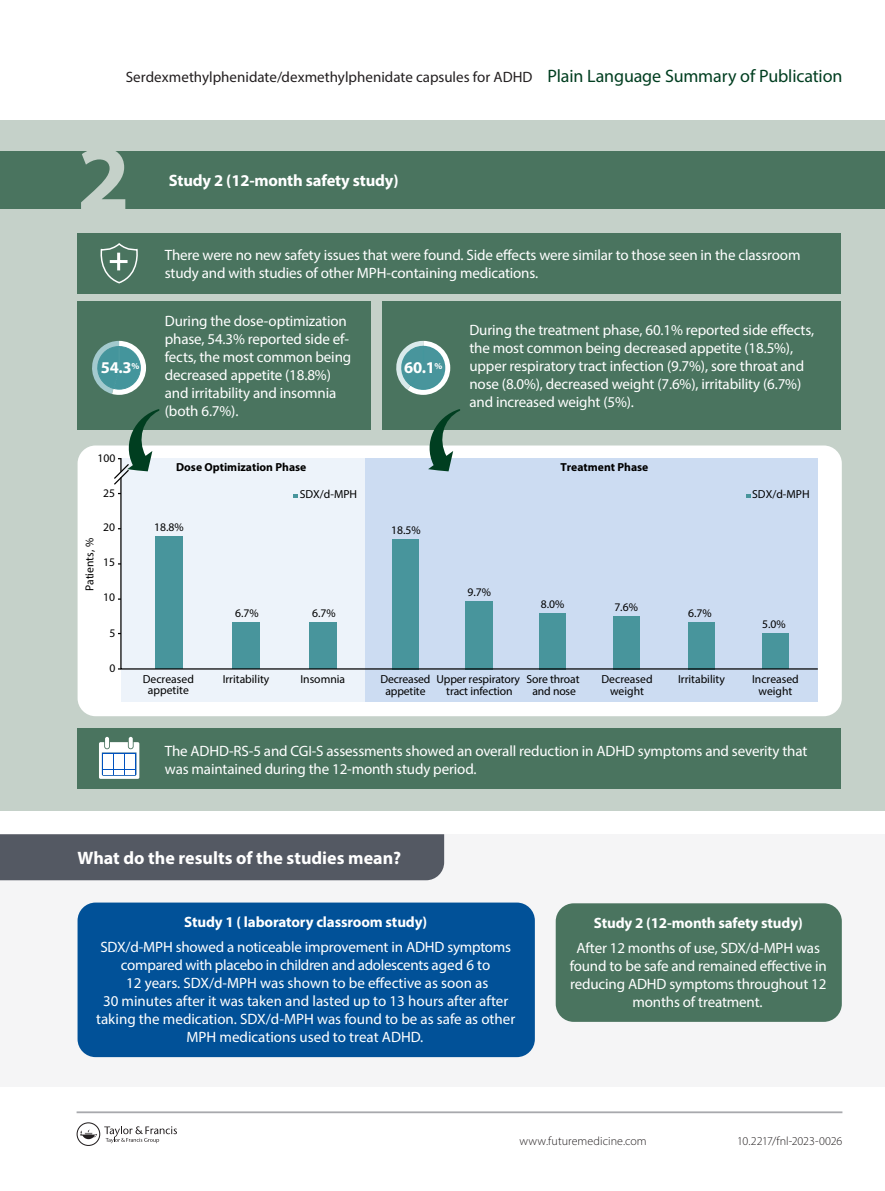
<style>
.page{position:relative;width:885px;height:1191px;background:#fff}
.page>*{position:absolute;margin:0;border:0;box-sizing:border-box;transform-origin:0 0}
.t1{font:700 96px "Myriad Pro";color:#c5d1c9}
.PLSP_subhead{font:700 18px "Myriad Pro";color:#fff}
.t2{font:700 16.5px "Myriad Pro";letter-spacing:-.01em;color:#fff}
.t3{font:15px/18px "Myriad Pro";letter-spacing:-.01em;color:#fff}
.t4{font:15px "Myriad Pro";color:#231f20}
.t5{font:700 15px "Myriad Pro";letter-spacing:-.01em;color:#fff}
.t6{font:300 12px "Myriad Pro";letter-spacing:.005em;color:#231f20}
.t7{font:11.7px/11.7px "Myriad Pro";color:#000;text-align:center}
.t8{font:700 11.7px "Myriad Pro";color:#000}
.s1{font-size:18px;color:#003e20}
</style>
<div class="page">
<svg style="left:77px;top:1122px;width:100px;height:24px"></svg>
<div style="left:0;top:834px;width:884px;height:253px;background:#f5f5f6"></div>
<div style="left:0;top:120px;width:884px;height:690px;background:#c5d1c9"></div>
<div style="left:78px;top:445px;width:763px;height:271px;background:#fff;border-radius:18px"></div>
<div style="left:324px;top:458px;width:493px;height:243px;background:#ccdcf2"></div>
<div style="left:121px;top:458px;width:243px;height:243px;background:#edf3fa"></div>
<svg style="left:120px;top:477px;width:698px;height:193px"></svg>
<svg style="left:293px;top:493px;width:5px;height:4px"></svg>
<svg style="left:745px;top:493px;width:5px;height:4px"></svg>
<div style="left:0;top:151px;width:884px;height:58px;background:#4a745f"></div>
<div style="left:77px;top:233px;width:763px;height:61px;background:#4a745f"></div>
<div style="left:77px;top:301px;width:293px;height:129px;background:#4a745f"></div>
<div style="left:381px;top:301px;width:459px;height:129px;background:#4a745f"></div>
<svg style="left:113px;top:409px;width:47px;height:76px"></svg>
<svg style="left:422px;top:409px;width:38px;height:62px"></svg>
<svg style="left:100px;top:243px;width:38px;height:41px"></svg>
<hr style="left:117px;top:253px;width:3px;height:17px;background:#fff">
<hr style="left:110px;top:260px;width:17px;height:3px;background:#fff">
<svg style="left:92px;top:341px;width:54px;height:54px"></svg>
<svg style="left:396px;top:341px;width:54px;height:54px"></svg>
<div style="left:77px;top:728px;width:763px;height:61px;background:#4a745f"></div>
<svg style="left:99px;top:742px;width:40px;height:37px"></svg>
<hr style="left:105px;top:737px;width:4px;height:11px;background:#fff;border-radius:2px">
<svg style="left:129px;top:737px;width:4px;height:11px"></svg>
<hr style="left:103px;top:754px;width:10px;height:4px;background:#fff">
<hr style="left:114px;top:754px;width:10px;height:4px;background:#fff">
<hr style="left:125px;top:754px;width:10px;height:4px;background:#fff">
<div style="left:103px;top:759px;width:10px;height:5px;background:#fff"></div>
<div style="left:114px;top:759px;width:10px;height:5px;background:#fff"></div>
<div style="left:125px;top:759px;width:10px;height:5px;background:#fff"></div>
<div style="left:103px;top:764px;width:10px;height:5px;background:#fff"></div>
<div style="left:114px;top:764px;width:10px;height:5px;background:#fff"></div>
<div style="left:125px;top:764px;width:10px;height:5px;background:#fff"></div>
<hr style="left:103px;top:770px;width:10px;height:4px;background:#fff">
<hr style="left:114px;top:770px;width:10px;height:4px;background:#fff">
<hr style="left:125px;top:770px;width:10px;height:4px;background:#fff">
<div style="left:77px;top:902px;width:458px;height:155px;background:#015198;border-radius:18px"></div>
<div style="left:555px;top:903px;width:286px;height:118px;background:#4a745f;border-radius:18px"></div>
<div style="left:0;top:834px;width:444px;height:46px;background:#545963"></div>
<hr style="left:77px;top:1111px;width:765px;height:2px;background:#a8a9ad">
<p class="t4" style="left:126px;top:67px;width:718px">Serdexmethylphenidate/dexmethylphenidate capsules for ADHD <span class="s1">Plain Language Summary of Publication</span></p>
<p class="t1" style="left:77px;top:116px;width:55px">2</p>
<p class="t2" style="left:169px;top:170px;width:231px">Study 2 (12-month safety study)</p>
<p class="t3" style="left:165px;top:246px;width:637px">There were no new safety issues that were found. Side effects were similar to those seen in the classroom study and with studies of other MPH-containing medications.</p>
<p class="t3" style="left:165px;top:312px;width:188px">During the dose-optimization phase, 54.3% reported side ef&shy;fects, the most common being decreased appetite (18.8%) and irritability and insomnia (both 6.7%).</p>
<p class="t3" style="left:469px;top:321px;width:346px">During the treatment phase, 60.1% reported side effects, the most common being decreased appetite (18.5%), upper respiratory tract infection (9.7%), sore throat and nose (8.0%), decreased weight (7.6%), irritability (6.7%) and increased weight (5%).</p>
<p class="t2" style="left:101px;top:357px;width:40px">54.3<sup>%</sup></p>
<p class="t2" style="left:404px;top:357px;width:40px">60.1<sup>%</sup></p>
<p class="t7" style="left:97px;top:451px;width:19px">100</p>
<p class="t8" style="left:176px;top:460px;width:132px">Dose Optimization Phase</p>
<p class="t8" style="left:560px;top:460px;width:89px">Treatment Phase</p>
<p class="t7" style="left:103px;top:486px;width:13px">25</p>
<p class="t7" style="left:300px;top:488px;width:59px">SDX/d-MPH</p>
<p class="t7" style="left:752px;top:488px;width:59px">SDX/d-MPH</p>
<p class="t7" style="left:84px;top:591px;width:55px;rotate:-90deg">Patients, %</p>
<p class="t7" style="left:103px;top:521px;width:13px">20</p>
<p class="t7" style="left:103px;top:556px;width:13px">15</p>
<p class="t7" style="left:103px;top:591px;width:13px">10</p>
<p class="t7" style="left:109px;top:626px;width:7px">5</p>
<p class="t7" style="left:109px;top:662px;width:7px">0</p>
<p class="t7" style="left:154px;top:521px;width:31px">18.8%</p>
<p class="t7" style="left:391px;top:523px;width:31px">18.5%</p>
<p class="t7" style="left:467px;top:586px;width:25px">9.7%</p>
<p class="t7" style="left:235px;top:607px;width:25px">6.7%</p>
<p class="t7" style="left:312px;top:607px;width:25px">6.7%</p>
<p class="t7" style="left:540px;top:598px;width:25px">8.0%</p>
<p class="t7" style="left:614px;top:601px;width:25px">7.6%</p>
<p class="t7" style="left:688px;top:607px;width:25px">6.7%</p>
<p class="t7" style="left:762px;top:618px;width:25px">5.0%</p>
<p class="t7" style="left:143px;top:672px;width:53px">Decreased appetite</p>
<p class="t7" style="left:223px;top:672px;width:48px">Irritability</p>
<p class="t7" style="left:300px;top:672px;width:46px">Insomnia</p>
<p class="t7" style="left:380px;top:673px;width:52px">Decreased appetite</p>
<p class="t7" style="left:436px;top:673px;width:85px">Upper respiratory tract infection</p>
<p class="t7" style="left:526px;top:673px;width:55px">Sore throat and nose</p>
<p class="t7" style="left:601px;top:673px;width:53px">Decreased weight</p>
<p class="t7" style="left:678px;top:673px;width:48px">Irritability</p>
<p class="t7" style="left:752px;top:673px;width:48px">Increased weight</p>
<p class="t3" style="left:165px;top:741px;width:644px">The ADHD-RS-5 and CGI-S assessments showed an overall reduction in ADHD symptoms and severity that was maintained during the 12-month study period.</p>
<p class="PLSP_subhead" style="left:77px;top:846px;width:325px">What do the results of the studies mean?</p>
<p class="t5" style="left:184px;top:912px;width:244px">Study 1 ( laboratory classroom study)</p>
<p class="t3" style="left:96px;top:937px;width:421px;text-align:center">SDX/d-MPH showed a noticeable improvement in ADHD symptoms compared with placebo in children and adolescents aged 6 to<br>12 years. SDX/d-MPH was shown to be effective as soon as<br>30 minutes after it was taken and lasted up to 13 hours after after taking the medication. SDX/d-MPH was found to be as safe as other MPH medications used to treat ADHD.</p>
<p class="t5" style="left:593px;top:913px;width:210px">Study 2 (12-month safety study)</p>
<p class="t3" style="left:569px;top:938px;width:258px;text-align:center">After 12 months of use, SDX/d-MPH was found to be safe and remained effective in reducing ADHD symptoms throughout 12 months of treatment.</p>
<p class="t6" style="left:519px;top:1134px;width:129px">www.futuremedicine.com</p>
<p class="t6" style="left:737px;top:1133px;width:107px">10.2217/fnl-2023-0026</p>
</div>
